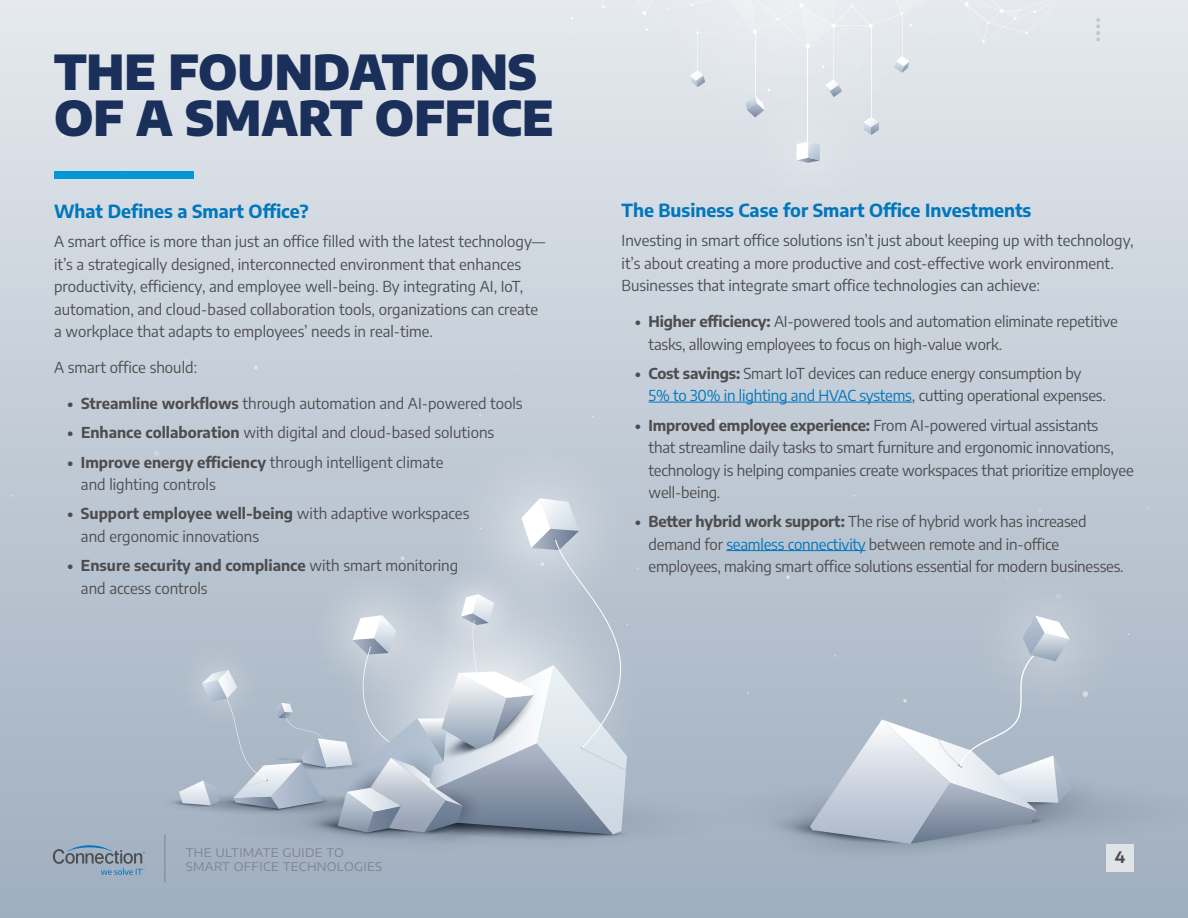
<style>
.page{position:relative;width:1188px;height:918px;background:#fff}
.page>*{position:absolute;margin:0;border:0;box-sizing:border-box;transform-origin:0 0}
.t1{font:900 48px/46.5px "Encode Sans";color:#1a2f5a}
.t2{font:700 18px "Encode Sans";color:#0076bd}
.t3{font:100 condensed 15.6px "Encode Sans";color:#4d4d4f}
.t4{font:15px/22.5px "Encode Sans";letter-spacing:-.005em;color:#4d4d4f}
.t5{font:11.85px/14.2px "Encode Sans Expanded";letter-spacing:.02em;color:#676466}
.s1{font-weight:700}
.s2{color:#0076bd}
</style>
<div class="page">
<div style="left:0;top:0;width:1188px;height:918px;background:linear-gradient(to bottom,#e4e9ed,#9eadbe)"></div>
<div style="left:338px;top:556px;width:308px;height:308px;background:#acb9c7;border-radius:50%"></div>
<div style="left:449px;top:439px;width:184px;height:185px;background:#c1cbd6;border-radius:50%"></div>
<div style="left:194px;top:789px;width:544px;height:64px;background:#a2b1c1;border-radius:50%"></div>
<svg style="left:650px;top:490px;width:5px;height:6px"></svg>
<svg style="left:200px;top:234px;width:6px;height:6px"></svg>
<svg style="left:154px;top:450px;width:5px;height:6px"></svg>
<svg style="left:717px;top:420px;width:4px;height:3px"></svg>
<svg style="left:764px;top:465px;width:4px;height:4px"></svg>
<svg style="left:960px;top:564px;width:4px;height:4px"></svg>
<svg style="left:1147px;top:507px;width:4px;height:4px"></svg>
<svg style="left:786px;top:575px;width:4px;height:4px"></svg>
<svg style="left:254px;top:366px;width:4px;height:3px"></svg>
<svg style="left:61px;top:134px;width:4px;height:3px"></svg>
<svg style="left:167px;top:498px;width:463px;height:346px"></svg>
<div style="left:969px;top:564px;width:155px;height:156px;background:#b8c3cf;border-radius:50%"></div>
<svg style="left:692px;top:616px;width:496px;height:246px;background:#afbbc9"></svg>
<div style="left:627px;top:48px;width:328px;height:119px;background:#dee3e9"></div>
<div style="left:734px;top:79px;width:148px;height:148px;background:#dae0e6;border-radius:50%"></div>
<div style="left:479px;top:0;width:586px;height:48px;background:#e5e9ee"></div>
<hr style="left:902px;top:14px;width:1px;height:50px;background:#fff">
<hr style="left:833px;top:26px;width:1px;height:64px;background:#fff">
<hr style="left:871px;top:26px;width:1px;height:99px;background:#fff">
<hr style="left:755px;top:33px;width:1px;height:67px;background:#fff">
<svg style="left:894px;top:56px;width:16px;height:17px"></svg>
<hr style="left:697px;top:33px;width:1px;height:47px;background:#fff">
<svg style="left:690px;top:70px;width:15px;height:17px"></svg>
<svg style="left:825px;top:79px;width:17px;height:18px"></svg>
<svg style="left:864px;top:117px;width:15px;height:18px"></svg>
<svg style="left:746px;top:89px;width:24px;height:28px"></svg>
<hr style="left:808px;top:46px;width:1px;height:114px;background:#fff">
<svg style="left:797px;top:142px;width:23px;height:21px"></svg>
<div style="left:54px;top:171px;width:139px;height:8px;background:#0099d6"></div>
<hr style="left:649px;top:402px;width:263px;height:1px;background:#0076bd">
<hr style="left:726px;top:550px;width:140px;height:1px;background:#0076bd">
<svg style="left:1097px;top:18px;width:3px;height:23px"></svg>
<svg style="left:53px;top:845px;width:92px;height:30px;background:#8d9eaf"></svg>
<hr style="left:165px;top:834px;width:1px;height:48px;background:#818386">
<div style="left:1106px;top:844px;width:28px;height:28px;background:#e0e4e7"></div>
<h1 class="t1" style="left:54px;top:45px;width:501px">THE FOUNDATIONS<br>OF A SMART OFFICE</h1>
<p class="t2" style="left:54px;top:198px;width:256px">What Defines a Smart Office?</p>
<p class="t4" style="left:54px;top:229px;width:493px">A smart office is more than just an office filled with the latest technology— it’s a strategically designed, interconnected environment that enhances productivity, efficiency, and employee well-being. By integrating AI, IoT, automation, and cloud-based collaboration tools, organizations can create a workplace that adapts to employees’ needs in real-time.</p>
<p class="t4" style="left:54px;top:355px;width:145px">A smart office should:</p>
<p class="t4" style="left:68px;top:391px;width:457px"><span class="s1">• Streamline workflows</span> through automation and AI-powered tools</p>
<p class="t4" style="left:68px;top:421px;width:428px"><span class="s1">• Enhance collaboration</span> with digital and cloud-based solutions</p>
<p class="t4" style="left:81px;top:450px;width:364px;text-indent:-14px"><span class="s1">• Improve energy efficiency</span> through intelligent climate and lighting controls</p>
<p class="t4" style="left:81px;top:502px;width:390px;text-indent:-13px"><span class="s1">• Support employee well-being</span> with adaptive workspaces and ergonomic innovations</p>
<p class="t4" style="left:81px;top:553px;width:379px;text-indent:-14px"><span class="s1">• Ensure security and compliance</span> with smart monitoring and access controls</p>
<p class="t2" style="left:622px;top:197px;width:411px">The Business Case for Smart Office Investments</p>
<p class="t4" style="left:622px;top:229px;width:513px">Investing in smart office solutions isn’t just about keeping up with technology, it’s about creating a more productive and cost-effective work environment.<br>Businesses that integrate smart office technologies can achieve:</p>
<p class="t4" style="left:649px;top:310px;width:471px;text-indent:-14px"><span class="s1">• Higher efficiency:</span> AI-powered tools and automation eliminate repetitive tasks, allowing employees to focus on high-value work.</p>
<p class="t4" style="left:649px;top:361px;width:459px;text-indent:-14px"><span class="s1">• Cost savings:</span> Smart IoT devices can reduce energy consumption by<br><span class="s2">5% to 30% in lighting and HVAC systems</span>, cutting operational expenses.</p>
<p class="t4" style="left:649px;top:413px;width:487px;text-indent:-14px"><span class="s1">• Improved employee experience:</span> From AI-powered virtual assistants<br>that streamline daily tasks to smart furniture and ergonomic innovations, technology is helping companies create workspaces that prioritize employee well-being.</p>
<p class="t4" style="left:649px;top:510px;width:477px;text-indent:-14px"><span class="s1">• Better hybrid work support:</span> The rise of hybrid work has increased demand for <span class="s2">seamless connectivity</span> between remote and in-office employees, making smart office solutions essential for modern businesses.</p>
<p class="t5" style="left:186px;top:845px;width:198px">THE ULTIMATE GUIDE TO<br>SMART OFFICE TECHNOLOGIES</p>
<p class="t3" style="left:1115px;top:847px;width:12px">4</p>
</div>
